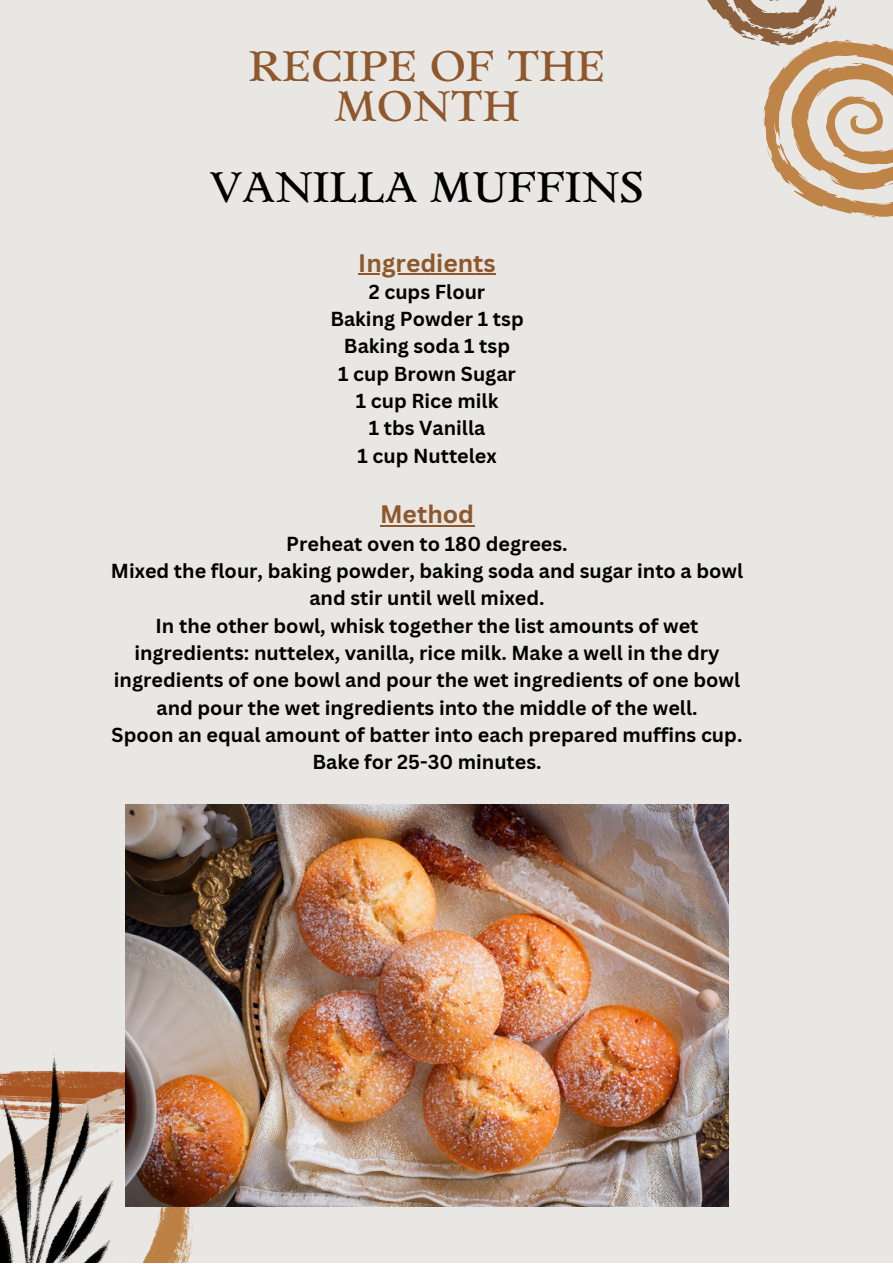
<style>
.page{position:relative;width:893px;height:1264px;background:#fff}
.page>*{position:absolute;margin:0;border:0;box-sizing:border-box;transform-origin:0 0}
.t1{font:500 42.15px/40.5px "Zenaida";color:#8f572c;text-align:center}
.t2{font:500 42.15px "Zenaida";color:#000}
.t3{font:700 24.6px "Canva Sans";color:#8f572c}
.t4{font:700 19.65px/27.3px "Canva Sans";color:#000;text-align:center}
</style>
<div class="page">
<div style="left:0;top:0;width:892px;height:1262px;background:#e8e7e4"></div>
<img style="left:0;top:1053px;width:220px;height:209px">
<svg style="left:707px;top:0;width:185px;height:217px"></svg>
<hr style="left:358px;top:273px;width:137px;height:2px;background:#8f572c">
<hr style="left:380px;top:525px;width:94px;height:2px;background:#8f572c">
<img style="left:125px;top:804px;width:603px;height:402px">
<h1 class="t1" style="left:249px;top:46px;width:357px">RECIPE OF THE<br>MONTH</h1>
<h1 class="t2" style="left:210px;top:161px;width:435px">VANILLA MUFFINS</h1>
<p class="t3" style="left:358px;top:245px;width:139px">Ingredients</p>
<p class="t4" style="left:330px;top:277px;width:195px">2 cups Flour<br>Baking Powder 1 tsp<br>Baking soda 1 tsp<br>1 cup Brown Sugar<br>1 cup Rice milk<br>1 tbs Vanilla<br>1 cup Nuttelex</p>
<p class="t3" style="left:380px;top:497px;width:96px">Method</p>
<p class="t4" style="left:111px;top:529px;width:633px">Preheat oven to 180 degrees.<br>Mixed the flour, baking powder, baking soda and sugar into a bowl and stir until well mixed.<br>In the other bowl, whisk together the list amounts of wet ingredients: nuttelex, vanilla, rice milk. Make a well in the dry ingredients of one bowl and pour the wet ingredients of one bowl and pour the wet ingredients into the middle of the well.<br>Spoon an equal amount of batter into each prepared muffins cup.<br>Bake for 25-30 minutes.</p>
</div>
